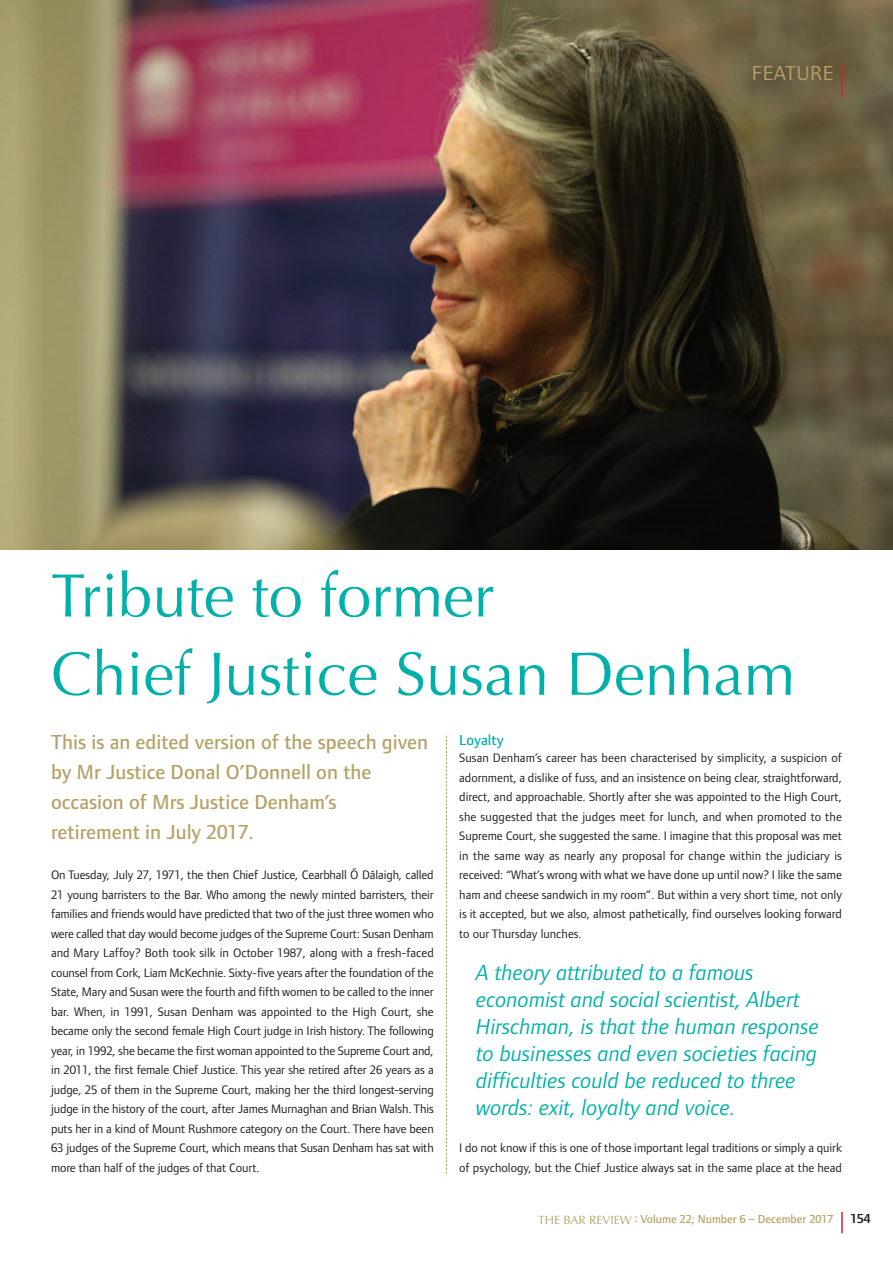
<style>
.page{position:relative;width:893px;height:1263px;background:#fff}
.page>*{position:absolute;margin:0;border:0;box-sizing:border-box;transform-origin:0 0}
.t1{font:61.5px/78.3px "Optima";color:#00b0a9}
.t2{font:italic 22.5px/27px "Foundry Form Sans";color:#00afa9}
.t3{font:500 21px/30px "Foundry Form Sans";color:#b5a267}
.t4{font:21px "Foundry Form Sans";letter-spacing:.025em;color:#b5a267}
.t5{font:500 15px "Foundry Form Sans";color:#00b0a9}
.t6{font:600 13.5px "Foundry Form Sans";color:#231f20}
.t7{font:12.75px/19.5px "Foundry Form Sans";letter-spacing:-.005em;color:#231f20;text-align:justify}
.t8{font:500 12px "Foundry Form Sans";color:#b5a267}
.s1{font-family:"Optima";font-weight:400}
</style>
<div class="page">
<img style="left:0;top:0;width:893px;height:550px">
<svg style="left:446px;top:736px;width:1px;height:438px"></svg>
<hr style="left:842px;top:64px;width:1px;height:34px;background:#d81e35">
<svg style="left:842px;top:1212px;width:1px;height:21px"></svg>
<h3 class="t4" style="left:752px;top:65px;width:83px">FEATURE</h3>
<h1 class="t1" style="left:51px;top:557px;width:746px">Tribute to former<br>Chief Justice Susan Denham</h1>
<h3 class="t3" style="left:51px;top:728px;width:379px">This is an edited version of the speech given by Mr Justice Donal O’Donnell on the occasion of Mrs Justice Denham’s retirement in July 2017.</h3>
<p class="t7" style="left:51px;top:866px;width:384px">On Tuesday, July 27, 1971, the then Chief Justice, Cearbhall Ó Dálaigh, called 21 young barristers to the Bar. Who among the newly minted barristers, their families and friends would have predicted that two of the just three women who were called that day would become judges of the Supreme Court: Susan Denham and Mary Laffoy? Both took silk in October 1987, along with a fresh-faced counsel from Cork, Liam McKechnie. Sixty-five years after the foundation of the State, Mary and Susan were the fourth and fifth women to be called to the inner bar. When, in 1991, Susan Denham was appointed to the High Court, she became only the second female High Court judge in Irish history. The following year, in 1992, she became the first woman appointed to the Supreme Court and, in 2011, the first female Chief Justice. This year she retired after 26 years as a judge, 25 of them in the Supreme Court, making her the third longest-serving judge in the history of the court, after James Murnaghan and Brian Walsh. This puts her in a kind of Mount Rushmore category on the Court. There have been 63 judges of the Supreme Court, which means that Susan Denham has sat with more than half of the judges of that Court.</p>
<p class="t5" style="left:459px;top:734px;width:46px">Loyalty</p>
<p class="t7" style="left:459px;top:749px;width:384px">Susan Denham’s career has been characterised by simplicity, a suspicion of adornment, a dislike of fuss, and an insistence on being clear, straightforward, direct, and approachable. Shortly after she was appointed to the High Court, she suggested that the judges meet for lunch, and when promoted to the Supreme Court, she suggested the same. I imagine that this proposal was met in the same way as nearly any proposal for change within the judiciary is received: “What’s wrong with what we have done up until now? I like the same ham and cheese sandwich in my room”. But within a very short time, not only is it accepted, but we also, almost pathetically, find ourselves looking forward to our Thursday lunches.</p>
<h2 class="t2" style="left:476px;top:958px;width:344px">A theory attributed to a famous economist and social scientist, Albert Hirschman, is that the human response to businesses and even societies facing difficulties could be reduced to three words: exit, loyalty and voice.</h2>
<p class="t7" style="left:459px;top:1139px;width:384px">I do not know if this is one of those important legal traditions or simply a quirk of psychology, but the Chief Justice always sat in the same place at the head</p>
<p class="t8" style="left:538px;top:1214px;width:297px"><span class="s1">THE BAR REVIEW</span> : Volume 22; Number 6 – December 2017</p>
<p class="t6" style="left:850px;top:1213px;width:22px">154</p>
</div>
